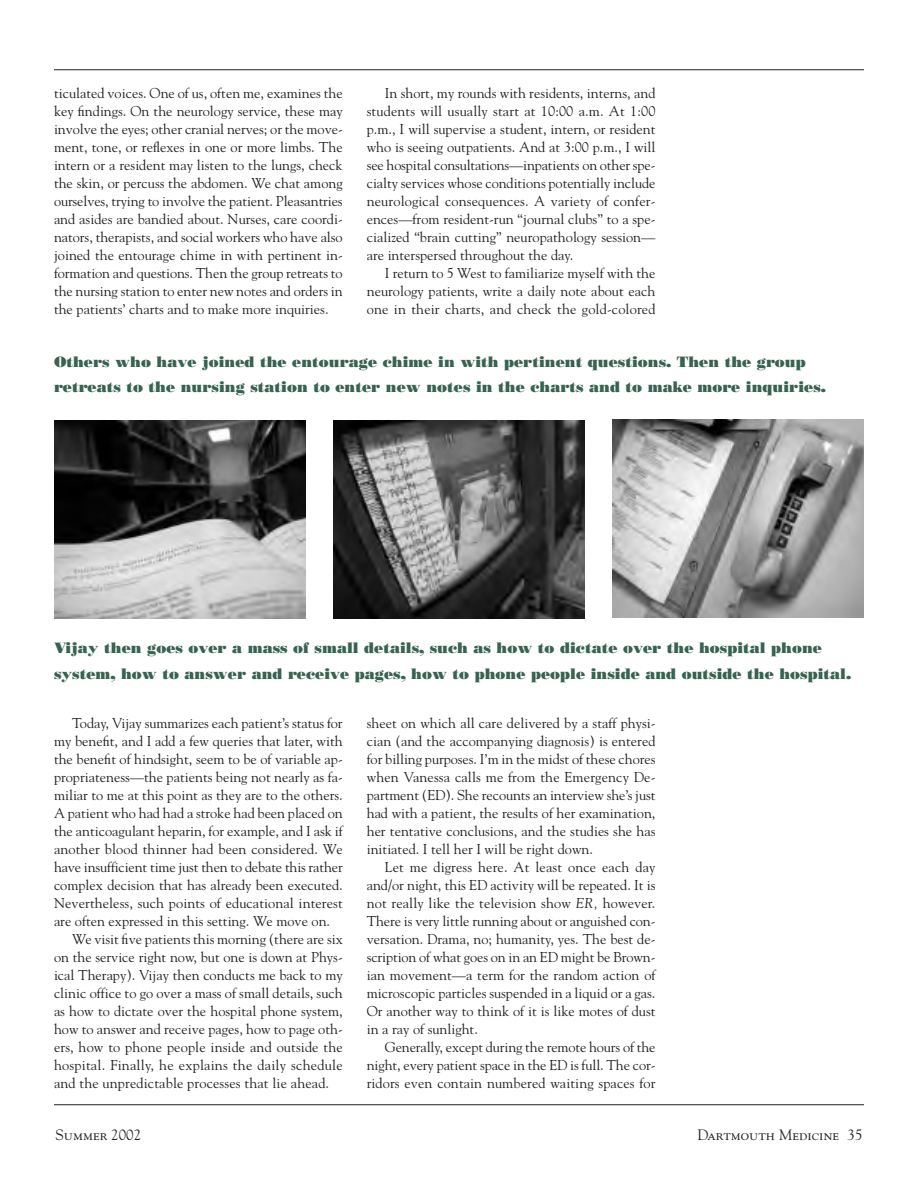
<style>
.page{position:relative;width:918px;height:1188px;background:#fff}
.page>*{position:absolute;margin:0;border:0;box-sizing:border-box;transform-origin:0 0}
.t1{font:15px/25.5px "Bodoni Poster";color:#376351}
.t2{font:15px "Goudy SC";color:#231f1f}
.t3{font:14.25px/18px "Goudy";color:#231f1f;text-align:justify}
.s1{font-style:italic}
.s2{font-family:"Goudy"}
</style>
<div class="page">
<hr style="left:54px;top:1104px;width:810px;height:1px;background:#231f1f">
<hr style="left:54px;top:69px;width:810px;height:1px;background:#231f1f">
<img style="left:54px;top:421px;width:252px;height:198px">
<img style="left:333px;top:421px;width:252px;height:198px">
<img style="left:612px;top:419px;width:252px;height:198px">
<p class="t3" style="left:54px;top:86px;width:290px">ticulated voices. One of us, often me, examines the key findings. On the neurology service, these may involve the eyes; other cranial nerves; or the move&shy;ment, tone, or reflexes in one or more limbs. The intern or a resident may listen to the lungs, check the skin, or percuss the abdomen. We chat among ourselves, trying to involve the patient. Pleasantries and asides are bandied about. Nurses, care coordi&shy;nators, therapists, and social workers who have also joined the entourage chime in with pertinent in&shy;formation and questions. Then the group retreats to the nursing station to enter new notes and orders in the patients’ charts and to make more inquiries.</p>
<p class="t3" style="left:367px;top:86px;width:290px;text-indent:18px">In short, my rounds with residents, interns, and students will usually start at 10:00 a.m. At 1:00 p.m., I will supervise a student, intern, or resident who is seeing outpatients. And at 3:00 p.m., I will see hospital consultations—inpatients on other spe&shy;cialty services whose conditions potentially include neurological consequences. A variety of confer&shy;ences—from resident-run “journal clubs” to a spe&shy;cialized “brain cutting” neuropathology session— are interspersed throughout the day.</p>
<p class="t3" style="left:367px;top:266px;width:290px;text-indent:18px">I return to 5 West to familiarize myself with the neurology patients, write a daily note about each one in their charts, and check the gold-colored</p>
<p class="t1" style="left:54px;top:350px;width:773px">Others who have joined the entourage chime in with pertinent questions. Then the group retreats to the nursing station to enter new notes in the charts and to make more inquiries.</p>
<p class="t1" style="left:54px;top:637px;width:799px">Vijay then goes over a mass of small details, such as how to dictate over the hospital phone system, how to answer and receive pages, how to phone people inside and outside the hospital.</p>
<p class="t3" style="left:72px;top:716px;width:272px">Today, Vijay summarizes each patient’s status for</p>
<p class="t3" style="left:54px;top:734px;width:290px">my benefit, and I add a few queries that later, with</p>
<p class="t3" style="left:54px;top:752px;width:290px">the benefit of hindsight, seem to be of variable ap-</p>
<p class="t3" style="left:54px;top:770px;width:290px">propriateness—the patients being not nearly as fa-</p>
<p class="t3" style="left:54px;top:788px;width:290px">miliar to me at this point as they are to the others.</p>
<p class="t3" style="left:54px;top:806px;width:290px">A patient who had had a stroke had been placed on</p>
<p class="t3" style="left:54px;top:824px;width:290px">the anticoagulant heparin, for example, and I ask if</p>
<p class="t3" style="left:54px;top:842px;width:290px">another blood thinner had been considered. We</p>
<p class="t3" style="left:54px;top:860px;width:290px">have insufficient time just then to debate this rather</p>
<p class="t3" style="left:54px;top:878px;width:290px">complex decision that has already been executed.</p>
<p class="t3" style="left:54px;top:896px;width:290px">Nevertheless, such points of educational interest</p>
<p class="t3" style="left:54px;top:914px;width:278px">are often expressed in this setting. We move on.</p>
<p class="t3" style="left:72px;top:932px;width:272px">We visit five patients this morning (there are six</p>
<p class="t3" style="left:54px;top:950px;width:290px">on the service right now, but one is down at Phys-</p>
<p class="t3" style="left:54px;top:968px;width:290px">ical Therapy). Vijay then conducts me back to my</p>
<p class="t3" style="left:54px;top:986px;width:290px">clinic office to go over a mass of small details, such</p>
<p class="t3" style="left:54px;top:1004px;width:290px">as how to dictate over the hospital phone system,</p>
<p class="t3" style="left:54px;top:1022px;width:290px">how to answer and receive pages, how to page oth-</p>
<p class="t3" style="left:54px;top:1040px;width:290px">ers, how to phone people inside and outside the</p>
<p class="t3" style="left:54px;top:1058px;width:290px">hospital. Finally, he explains the daily schedule</p>
<p class="t3" style="left:54px;top:1076px;width:277px">and the unpredictable processes that lie ahead.</p>
<p class="t3" style="left:367px;top:716px;width:290px">sheet on which all care delivered by a staff physi&shy;cian (and the accompanying diagnosis) is entered for billing purposes. I’m in the midst of these chores when Vanessa calls me from the Emergency De&shy;partment (ED). She recounts an interview she’s just had with a patient, the results of her examination, her tentative conclusions, and the studies she has initiated. I tell her I will be right down.</p>
<p class="t3" style="left:367px;top:860px;width:290px;text-indent:18px">Let me digress here. At least once each day and/or night, this ED activity will be repeated. It is not really like the television show <span class="s1">ER,</span> however.<br>There is very little running about or anguished con&shy;versation. Drama, no; humanity, yes. The best de&shy;scription of what goes on in an ED might be Brown&shy;ian movement—a term for the random action of microscopic particles suspended in a liquid or a gas.<br>Or another way to think of it is like motes of dust in a ray of sunlight.</p>
<p class="t3" style="left:367px;top:1040px;width:290px;text-indent:18px">Generally, except during the remote hours of the night, every patient space in the ED is full. The cor&shy;ridors even contain numbered waiting spaces for</p>
<p class="t2" style="left:56px;top:1129px;width:87px">Summer <span class="s2">2002</span></p>
<p class="t2" style="left:697px;top:1129px;width:167px">Dartmouth Medicine <span class="s2">35</span></p>
</div>
